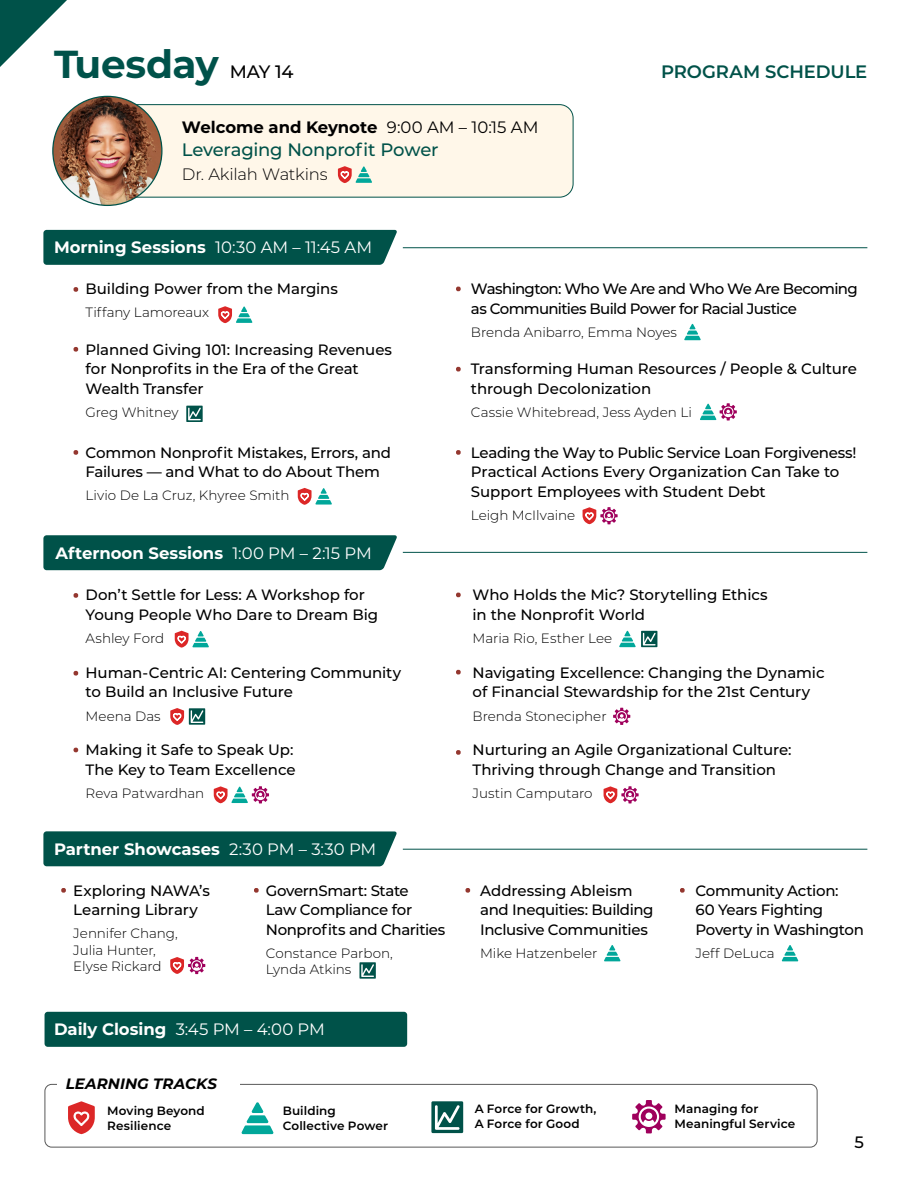
<style>
.page{position:relative;width:918px;height:1188px;background:#fff}
.page>*{position:absolute;margin:0;border:0;box-sizing:border-box;transform-origin:0 0}
.t1{font:700 39px "Montserrat";letter-spacing:-.01em;color:#00524a}
.t2{font:500 18px "Montserrat";letter-spacing:-.015em;color:#005249}
.t3{font:600 18px "Montserrat";letter-spacing:-.005em;color:#005249}
.t4{font:700 16.5px "Montserrat";color:#fff}
.t5{font:700 16.5px "Montserrat";color:#000}
.t6{font:16.5px "Montserrat";letter-spacing:-.005em;color:#fff}
.t7{font:300 16.5px "Montserrat";letter-spacing:-.015em;color:#000}
.t8{font:500 16.5px "Montserrat";color:#000}
.p_10pt{font:500 15px/19.5px "Montserrat";letter-spacing:-.01em;color:#000}
.p_10pt-2{font:500 15px/19.5px "Montserrat";letter-spacing:-.045em;color:#000}
.t9{font:italic 700 15px "Montserrat";letter-spacing:.005em;color:#000}
.p_9pt{font:300 13.5px/16.5px "Montserrat";color:#000}
.t10{font:600 12px/15px "Montserrat";letter-spacing:.01em;color:#000}
.s1{font-weight:500;font-size:18px;color:#000}
.s2{font-weight:400}
.s3{font-weight:700}
</style>
<div class="page">
<div style="left:45px;top:1012px;width:362px;height:35px;background:#005249;border-radius:3px"></div>
<div style="left:43px;top:831px;width:354px;height:35px;background:#005249"></div>
<div style="left:43px;top:535px;width:354px;height:35px;background:#005249"></div>
<div style="left:43px;top:230px;width:354px;height:35px;background:#005249"></div>
<div style="left:135px;top:104px;width:439px;height:94px;background:#fff7e9"></div>
<svg style="left:0;top:0;width:67px;height:67px"></svg>
<hr style="left:403px;top:849px;width:464px;height:1px;background:#00524a">
<hr style="left:403px;top:247px;width:464px;height:1px;background:#00524a">
<hr style="left:403px;top:552px;width:464px;height:1px;background:#00524a">
<svg style="left:338px;top:166px;width:34px;height:17px"></svg>
<svg style="left:218px;top:306px;width:34px;height:17px"></svg>
<svg style="left:684px;top:324px;width:17px;height:16px"></svg>
<svg style="left:186px;top:406px;width:17px;height:16px"></svg>
<svg style="left:700px;top:403px;width:37px;height:18px"></svg>
<svg style="left:298px;top:488px;width:34px;height:17px"></svg>
<svg style="left:583px;top:507px;width:35px;height:17px"></svg>
<svg style="left:175px;top:631px;width:34px;height:17px"></svg>
<svg style="left:619px;top:631px;width:38px;height:16px"></svg>
<svg style="left:170px;top:708px;width:35px;height:17px"></svg>
<svg style="left:73px;top:287px;width:6px;height:5px"></svg>
<svg style="left:73px;top:593px;width:6px;height:5px"></svg>
<svg style="left:61px;top:888px;width:5px;height:5px"></svg>
<svg style="left:254px;top:888px;width:5px;height:5px"></svg>
<svg style="left:465px;top:888px;width:5px;height:5px"></svg>
<svg style="left:680px;top:888px;width:5px;height:5px"></svg>
<svg style="left:456px;top:286px;width:5px;height:6px"></svg>
<svg style="left:456px;top:592px;width:5px;height:6px"></svg>
<svg style="left:73px;top:347px;width:6px;height:5px"></svg>
<svg style="left:73px;top:671px;width:6px;height:5px"></svg>
<svg style="left:456px;top:366px;width:5px;height:6px"></svg>
<svg style="left:456px;top:669px;width:5px;height:6px"></svg>
<svg style="left:73px;top:450px;width:6px;height:5px"></svg>
<svg style="left:73px;top:747px;width:6px;height:6px"></svg>
<svg style="left:456px;top:450px;width:5px;height:5px"></svg>
<svg style="left:456px;top:750px;width:5px;height:5px"></svg>
<img style="left:53px;top:96px;width:109px;height:109px;border-radius:55px">
<svg style="left:613px;top:708px;width:17px;height:17px"></svg>
<svg style="left:214px;top:786px;width:55px;height:17px"></svg>
<svg style="left:604px;top:786px;width:35px;height:17px"></svg>
<svg style="left:170px;top:957px;width:35px;height:17px"></svg>
<svg style="left:359px;top:962px;width:17px;height:17px"></svg>
<svg style="left:604px;top:945px;width:16px;height:16px"></svg>
<svg style="left:782px;top:945px;width:16px;height:16px"></svg>
<div style="left:45px;top:1084px;width:773px;height:64px;border:1px solid #595959;border-radius:7px"></div>
<div style="left:57px;top:1075px;width:182px;height:16px;background:#fff"></div>
<svg style="left:68px;top:1101px;width:27px;height:33px"></svg>
<svg style="left:632px;top:1100px;width:34px;height:33px"></svg>
<svg style="left:242px;top:1102px;width:31px;height:32px"></svg>
<svg style="left:431px;top:1101px;width:32px;height:32px"></svg>
<h1 class="t1" style="left:54px;top:36px;width:241px">Tuesday <span class="s1">MAY 14</span></h1>
<p class="t5" style="left:182px;top:115px;width:358px">Welcome and Keynote <span class="s2">9:00 AM – 10:15 AM</span></p>
<p class="t2" style="left:182px;top:137px;width:258px">Leveraging Nonprofit Power</p>
<p class="t7" style="left:182px;top:163px;width:147px">Dr. Akilah Watkins</p>
<h1 class="t3" style="left:661px;top:59px;width:208px">PROGRAM SCHEDULE</h1>
<p class="t4" style="left:54px;top:235px;width:320px">Morning Sessions <span class="s2">10:30 AM – 11:45 AM</span></p>
<p class="p_10pt" style="left:86px;top:279px;width:254px">Building Power from the Margins</p>
<p class="p_9pt" style="left:86px;top:304px;width:125px">Tiffany Lamoreaux</p>
<p class="p_10pt" style="left:86px;top:339px;width:308px">Planned Giving 101: Increasing Revenues for Nonprofits in the Era of the Great<br>Wealth Transfer</p>
<p class="p_9pt" style="left:86px;top:404px;width:94px">Greg Whitney</p>
<p class="p_10pt" style="left:86px;top:442px;width:307px">Common Nonprofit Mistakes, Errors, and<br>Failures — and What to do About Them</p>
<p class="p_9pt" style="left:86px;top:487px;width:206px">Livio De La Cruz, Khyree Smith</p>
<p class="t4" style="left:56px;top:541px;width:318px">Afternoon Sessions <span class="s2">1:00 PM – 2:15 PM</span></p>
<p class="p_10pt" style="left:86px;top:585px;width:294px">Don’t Settle for Less: A Workshop for<br>Young People Who Dare to Dream Big</p>
<p class="p_9pt" style="left:86px;top:630px;width:80px">Ashley Ford</p>
<p class="p_10pt" style="left:86px;top:662px;width:317px">Human-Centric AI: Centering Community to Build an Inclusive Future</p>
<p class="p_9pt" style="left:86px;top:707px;width:77px">Meena Das</p>
<p class="p_10pt" style="left:86px;top:739px;width:212px">Making it Safe to Speak Up:<br>The Key to Team Excellence</p>
<p class="p_9pt" style="left:86px;top:784px;width:120px">Reva Patwardhan</p>
<p class="t4" style="left:54px;top:837px;width:324px">Partner Showcases <span class="s2">2:30 PM – 3:30 PM</span></p>
<p class="p_10pt" style="left:73px;top:880px;width:138px">Exploring NAWA’s<br>Learning Library</p>
<p class="p_9pt" style="left:73px;top:925px;width:106px">Jennifer Chang,<br>Julia Hunter,<br>Elyse Rickard</p>
<p class="p_10pt" style="left:266px;top:880px;width:181px">GovernSmart: State<br>Law Compliance for<br>Nonprofits and Charities</p>
<p class="p_9pt" style="left:266px;top:944px;width:129px">Constance Parbon,<br>Lynda Atkins</p>
<p class="p_10pt-2" style="left:471px;top:279px;width:388px">Washington: Who We Are and Who We Are Becoming as Communities Build Power for Racial Justice</p>
<p class="p_9pt" style="left:471px;top:324px;width:208px">Brenda Anibarro, Emma Noyes</p>
<p class="p_10pt" style="left:471px;top:359px;width:387px">Transforming Human Resources / People &amp; Culture through Decolonization</p>
<p class="p_9pt" style="left:471px;top:404px;width:222px">Cassie Whitebread, Jess Ayden Li</p>
<p class="p_10pt" style="left:471px;top:442px;width:387px">Leading the Way to Public Service Loan Forgiveness!<br>Practical Actions Every Organization Can Take to<br>Support Employees with Student Debt</p>
<p class="p_9pt" style="left:471px;top:506px;width:106px">Leigh McIlvaine</p>
<p class="p_10pt" style="left:473px;top:585px;width:297px">Who Holds the Mic? Storytelling Ethics in the Nonprofit World</p>
<p class="p_9pt" style="left:473px;top:630px;width:141px">Maria Rio, Esther Lee</p>
<p class="p_10pt" style="left:473px;top:662px;width:354px">Navigating Excellence: Changing the Dynamic of Financial Stewardship for the 21st Century</p>
<p class="p_9pt" style="left:473px;top:707px;width:136px">Brenda Stonecipher</p>
<p class="p_10pt" style="left:473px;top:739px;width:321px">Nurturing an Agile Organizational Culture:<br>Thriving through Change and Transition</p>
<p class="p_9pt" style="left:473px;top:784px;width:122px">Justin Camputaro</p>
<p class="p_10pt" style="left:480px;top:880px;width:175px">Addressing Ableism and Inequities: Building<br>Inclusive Communities</p>
<p class="p_9pt" style="left:480px;top:944px;width:119px">Mike Hatzenbeler</p>
<p class="p_10pt" style="left:695px;top:880px;width:170px">Community Action:<br>60 Years Fighting<br>Poverty in Washington</p>
<p class="p_9pt" style="left:695px;top:944px;width:81px">Jeff DeLuca</p>
<p class="t6" style="left:54px;top:1018px;width:272px"><span class="s3">Daily Closing</span> 3:45 PM – 4:00 PM</p>
<p class="t9" style="left:66px;top:1073px;width:153px">LEARNING TRACKS</p>
<p class="t10" style="left:107px;top:1102px;width:99px">Moving Beyond<br>Resilience</p>
<p class="t10" style="left:675px;top:1101px;width:122px">Managing for<br>Meaningful Service</p>
<p class="t10" style="left:283px;top:1103px;width:107px">Building<br>Collective Power</p>
<p class="t10" style="left:475px;top:1101px;width:123px">A Force for Growth,<br>A Force for Good</p>
<p class="t8" style="left:855px;top:1130px;width:11px">5</p>
</div>
